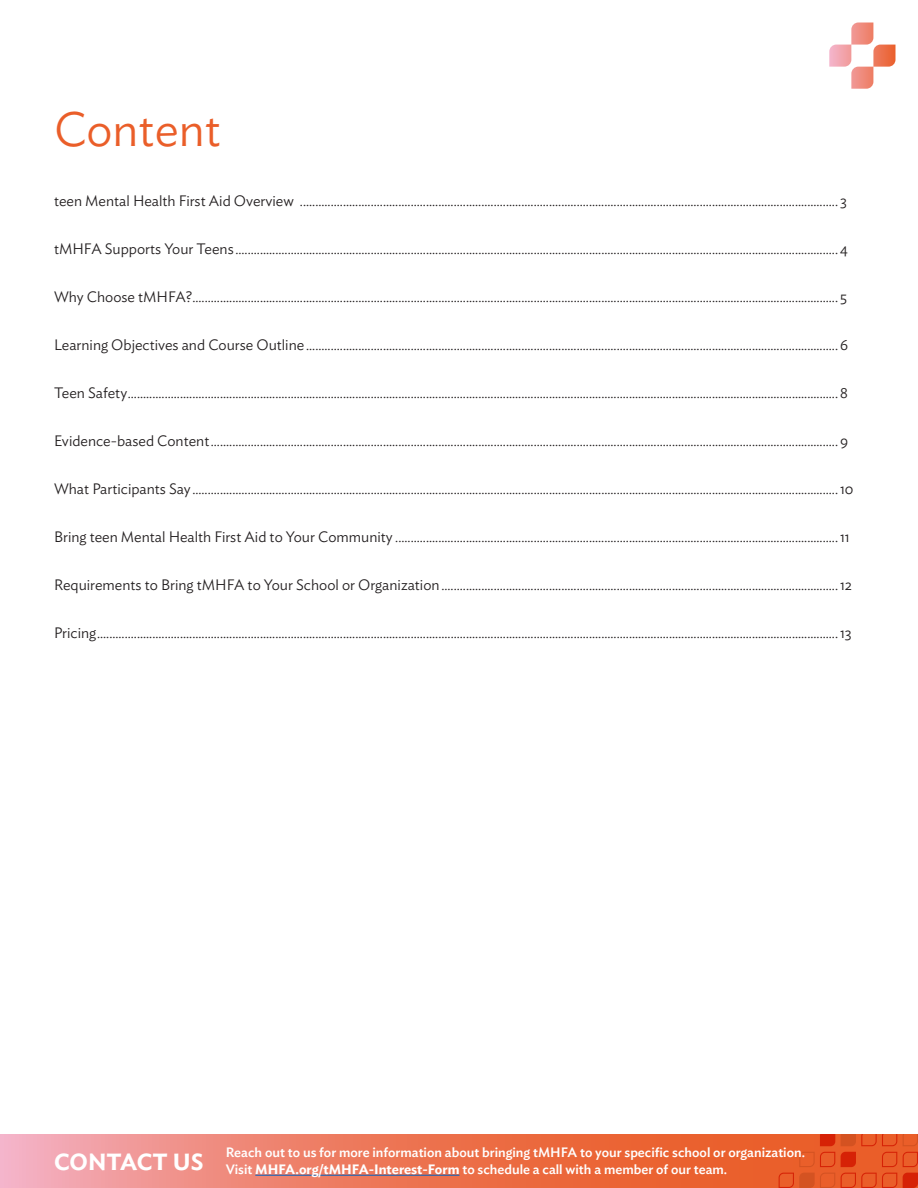
<style>
.page{position:relative;width:918px;height:1188px;background:#fff}
.page>*{position:absolute;margin:0;border:0;box-sizing:border-box;transform-origin:0 0}
.t1{font:300 48px "Ideal Sans";color:#ea5e29}
.t2{font:300 15px "Ideal Sans";color:#231f20}
.t3{font:500 13.5px/16.5px "Ideal Sans";color:#fff}
.s1{font-weight:600}
</style>
<div class="page">
<svg style="left:0;top:1134px;width:918px;height:54px;background:#ec795d"></svg>
<svg style="left:829px;top:22px;width:67px;height:67px"></svg>
<svg style="left:779px;top:1173px;width:56px;height:15px"></svg>
<svg style="left:841px;top:1173px;width:56px;height:15px"></svg>
<svg style="left:903px;top:1173px;width:15px;height:15px"></svg>
<svg style="left:799px;top:1152px;width:36px;height:15px"></svg>
<svg style="left:841px;top:1152px;width:15px;height:15px"></svg>
<svg style="left:882px;top:1152px;width:15px;height:15px"></svg>
<svg style="left:903px;top:1152px;width:15px;height:15px"></svg>
<svg style="left:820px;top:1134px;width:15px;height:12px"></svg>
<svg style="left:841px;top:1134px;width:56px;height:12px"></svg>
<svg style="left:903px;top:1134px;width:15px;height:12px"></svg>
<hr style="left:255px;top:1175px;width:205px;height:1px;background:#0563c1">
<h1 class="t1" style="left:54px;top:93px;width:168px">Content</h1>
<p class="t2" style="left:54px;top:190px;width:794px">teen Mental Health First Aid Overview ............................................................................................................................................................................... 3</p>
<p class="t2" style="left:54px;top:238px;width:795px">tMHFA Supports Your Teens ....................................................................................................................................................................................................4</p>
<p class="t2" style="left:54px;top:286px;width:795px">Why Choose tMHFA?.................................................................................................................................................................................................................. 5</p>
<p class="t2" style="left:54px;top:334px;width:796px">Learning Objectives and Course Outline.............................................................................................................................................................................6</p>
<p class="t2" style="left:54px;top:382px;width:795px">Teen Safety.......................................................................................................................................................................................................................................8</p>
<p class="t2" style="left:54px;top:430px;width:796px">Evidence-based Content............................................................................................................................................................................................................9</p>
<p class="t2" style="left:54px;top:478px;width:801px">What Participants Say..................................................................................................................................................................................................................10</p>
<p class="t2" style="left:54px;top:526px;width:797px">Bring teen Mental Health First Aid to Your Community ................................................................................................................................................11</p>
<p class="t2" style="left:54px;top:574px;width:800px">Requirements to Bring tMHFA to Your School or Organization.................................................................................................................................12</p>
<p class="t2" style="left:54px;top:622px;width:799px">Pricing.................................................................................................................................................................................................................................................13</p>
<p class="t3" style="left:54px;top:1143px;width:753px;text-indent:172px">Reach out to us for more information about bringing tMHFA to your specific school or organization.<br><sup>CONTACT</sup> <sup>US</sup> Visit <span class="s1">MHFA.org/tMHFA-Interest-Form</span> to schedule a call with a member of our team.</p>
</div>
